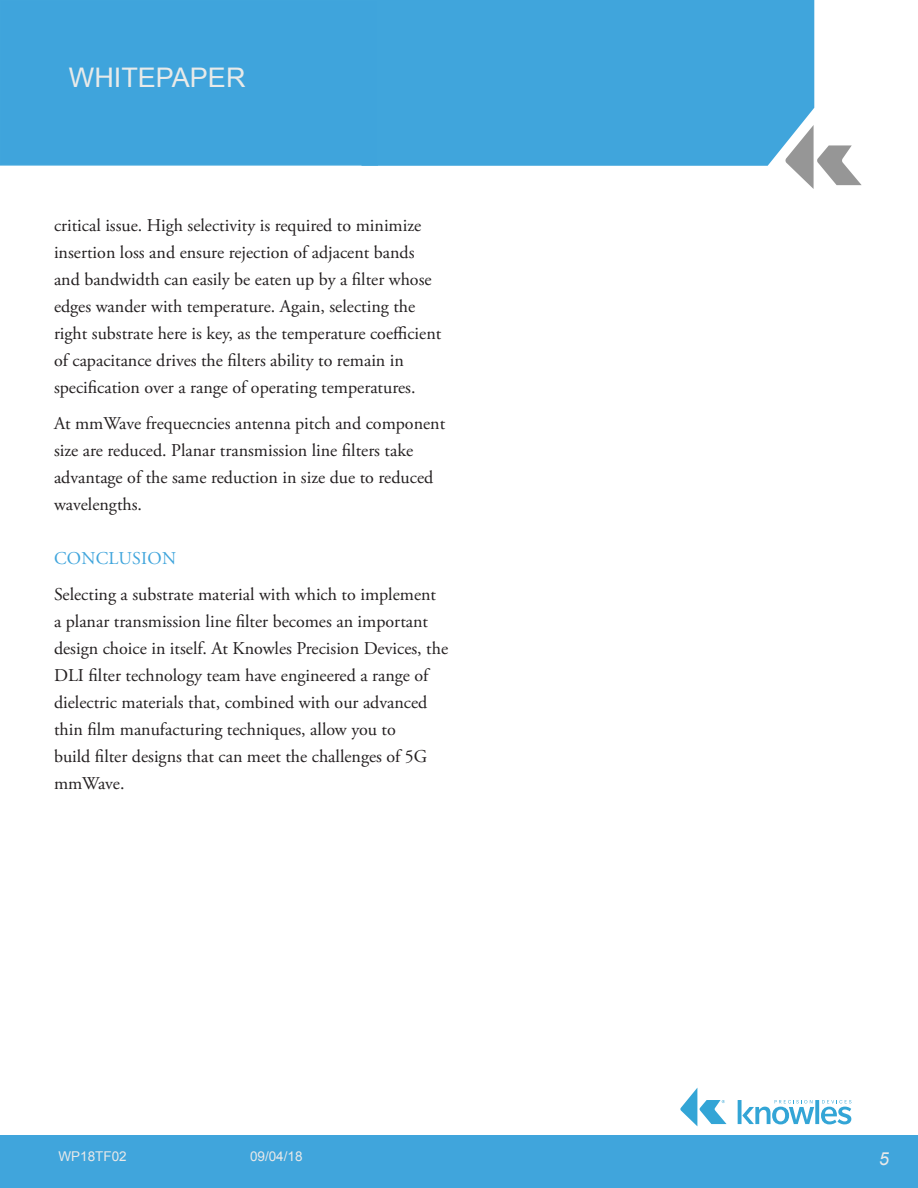
<style>
.page{position:relative;width:918px;height:1188px;background:#fff}
.page>*{position:absolute;margin:0;border:0;box-sizing:border-box;transform-origin:0 0}
.t1{font:27px "Arial";color:#e8eae9}
.t2{font:18px/27px "Adobe Garamond Pro";color:#231f20}
.Heading_1{font:18px "Adobe Garamond Pro";letter-spacing:.015em;color:#40a5dc}
.t3{font:italic 18px "Arial";color:#e9e9e9}
.t4{font:13.5px "Arial";color:#e9e9e9}
</style>
<div class="page">
<div style="left:0;top:1136px;width:918px;height:52px;background:#40a5dc"></div>
<div style="left:378px;top:0;width:436px;height:166px;background:#40a5dc"></div>
<svg style="left:785px;top:125px;width:77px;height:64px"></svg>
<div style="left:0;top:0;width:378px;height:166px;background:#3fa4dc;border:2px solid #40a5dc"></div>
<svg style="left:680px;top:1088px;width:47px;height:38px"></svg>
<svg style="left:738px;top:1100px;width:113px;height:24px"></svg>
<h1 class="t1" style="left:69px;top:60px;width:178px">WHITEPAPER</h1>
<p class="t2" style="left:54px;top:212px;width:389px">critical issue. High selectivity is required to minimize insertion loss and ensure rejection of adjacent bands and bandwidth can easily be eaten up by a filter whose edges wander with temperature. Again, selecting the right substrate here is key, as the temperature coefficient of capacitance drives the filters ability to remain in specification over a range of operating temperatures.</p>
<p class="t2" style="left:54px;top:410px;width:393px">At mmWave frequecncies antenna pitch and component size are reduced. Planar transmission line filters take advantage of the same reduction in size due to reduced wavelengths.</p>
<p class="Heading_1" style="left:54px;top:547px;width:124px">CONCLUSION</p>
<p class="t2" style="left:54px;top:581px;width:396px">Selecting a substrate material with which to implement<br>a planar transmission line filter becomes an important design choice in itself. At Knowles Precision Devices, the DLI filter technology team have engineered a range of dielectric materials that, combined with our advanced thin film manufacturing techniques, allow you to<br>build filter designs that can meet the challenges of 5G mmWave.</p>
<p class="t4" style="left:59px;top:1147px;width:70px">WP18TF02</p>
<p class="t4" style="left:250px;top:1147px;width:54px">09/04/18</p>
<p class="t3" style="left:879px;top:1147px;width:12px">5</p>
</div>
